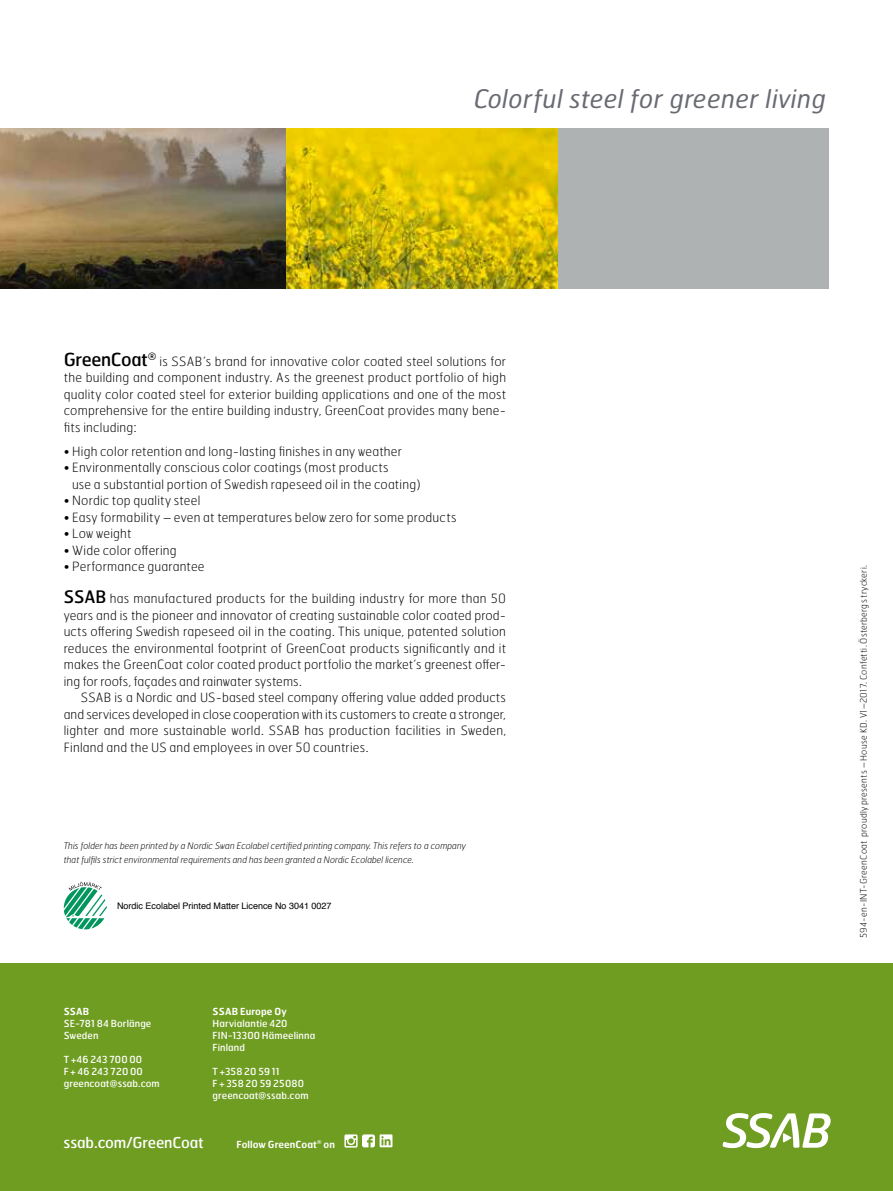
<style>
.page{position:relative;width:893px;height:1191px;background:#fff}
.page>*{position:absolute;margin:0;border:0;box-sizing:border-box;transform-origin:0 0}
.t1{font:italic 25.5px "Hermes FB";letter-spacing:.02em;color:#696b72}
.t2{font:18px "Hermes FB";letter-spacing:-.02em;color:#000}
.t3{font:15px "Hermes FB";letter-spacing:-.01em;color:#fff}
.t4{font:100 12.75px/16.5px "Hermes FB";letter-spacing:.015em;color:#000;text-align:justify}
.t5{font:9.75px/12px "Hermes FB";letter-spacing:.01em;color:#fff}
.t6{font:600 9.75px "Hermes FB";letter-spacing:.005em;color:#fff}
.t7{font:italic 100 9px/13.5px "Hermes FB";color:#000}
.t8{font:100 9px "Hermes FB";letter-spacing:.03em;color:#000}
.t9{font:9px "Helvetica";color:#000}
.s1{font-weight:400;font-size:17.25px}
</style>
<div class="page">
<img style="left:0;top:128px;width:557px;height:160px">
<div style="left:557px;top:128px;width:272px;height:160px;background:#afb2b2"></div>
<div style="left:0;top:963px;width:893px;height:228px;background:#6f9d21"></div>
<svg style="left:723px;top:1113px;width:108px;height:35px"></svg>
<svg style="left:64px;top:881px;width:43px;height:48px"></svg>
<svg style="left:344px;top:1134px;width:48px;height:13px"></svg>
<h1 class="t1" style="left:474px;top:83px;width:354px">Colorful steel for greener living</h1>
<h2 class="t2" style="left:64px;top:348px;width:94px">GreenCoat<sup>®</sup></h2>
<p class="t4" style="left:64px;top:353px;width:444px;text-indent:96px">is SSAB’s brand for innovative color coated steel solutions for the building and component industry. As the greenest product portfolio of high quality color coated steel for exterior building applications and one of the most comprehensive for the entire building industry, GreenCoat provides many bene&shy;fits including:</p>
<p class="t4" style="left:64px;top:443px;width:340px">• High color retention and long-lasting finishes in any weather</p>
<p class="t4" style="left:72px;top:459px;width:350px;text-indent:-8px">• Environmentally conscious color coatings (most products<br>use a substantial portion of Swedish rapeseed oil in the coating)</p>
<p class="t4" style="left:64px;top:492px;width:138px">• Nordic top quality steel</p>
<p class="t4" style="left:64px;top:509px;width:394px">• Easy formability – even at temperatures below zero for some products</p>
<p class="t4" style="left:64px;top:525px;width:69px">• Low weight</p>
<p class="t4" style="left:64px;top:542px;width:114px">• Wide color offering</p>
<p class="t4" style="left:64px;top:558px;width:142px">• Performance guarantee</p>
<p class="t4" style="left:64px;top:590px;width:444px"><span class="s1">SSAB</span> has manufactured products for the building industry for more than 50 years and is the pioneer and innovator of creating sustainable color coated prod&shy;ucts offering Swedish rapeseed oil in the coating. This unique, patented solution reduces the environmental footprint of GreenCoat products significantly and it makes the GreenCoat color coated product portfolio the market’s greenest offer&shy;ing for roofs, façades and rainwater systems.</p>
<p class="t4" style="left:64px;top:689px;width:444px;text-indent:17px">SSAB is a Nordic and US-based steel company offering value added products and services developed in close cooperation with its customers to create a stronger, lighter and more sustainable world. SSAB has production facilities in Sweden, Finland and the US and employees in over 50 countries.</p>
<p class="t7" style="left:64px;top:839px;width:404px">This folder has been printed by a Nordic Swan Ecolabel certified printing company. This refers to a company that fulfils strict environmental requirements and has been granted a Nordic Ecolabel licence.</p>
<p class="t9" style="left:117px;top:899px;width:216px">Nordic Ecolabel Printed Matter Licence No 3041 0027</p>
<p class="t6" style="left:64px;top:1005px;width:27px">SSAB</p>
<p class="t5" style="left:64px;top:1017px;width:89px">SE-781 84 Borlänge<br>Sweden</p>
<p class="t5" style="left:64px;top:1053px;width:98px">T +46 243 700 00<br>F + 46 243 720 00 greencoat@ssab.com</p>
<p class="t3" style="left:64px;top:1132px;width:142px">ssab.com/GreenCoat</p>
<p class="t6" style="left:213px;top:1005px;width:76px">SSAB Europe Oy</p>
<p class="t5" style="left:213px;top:1017px;width:104px">Harvialantie 420<br>FIN-13300 Hämeelinna<br>Finland</p>
<p class="t5" style="left:213px;top:1065px;width:98px">T +358 20 59 11<br>F + 358 20 59 25080 greencoat@ssab.com</p>
<p class="t6" style="left:237px;top:1137px;width:100px">Follow GreenCoat<sup>®</sup> on</p>
<p class="t8" style="left:858px;top:938px;width:374px;rotate:-90deg">594-en-INT-GreenCoat proudly presents – House KD. V1–2017. Confetti. Österbergs tryckeri.</p>
</div>
